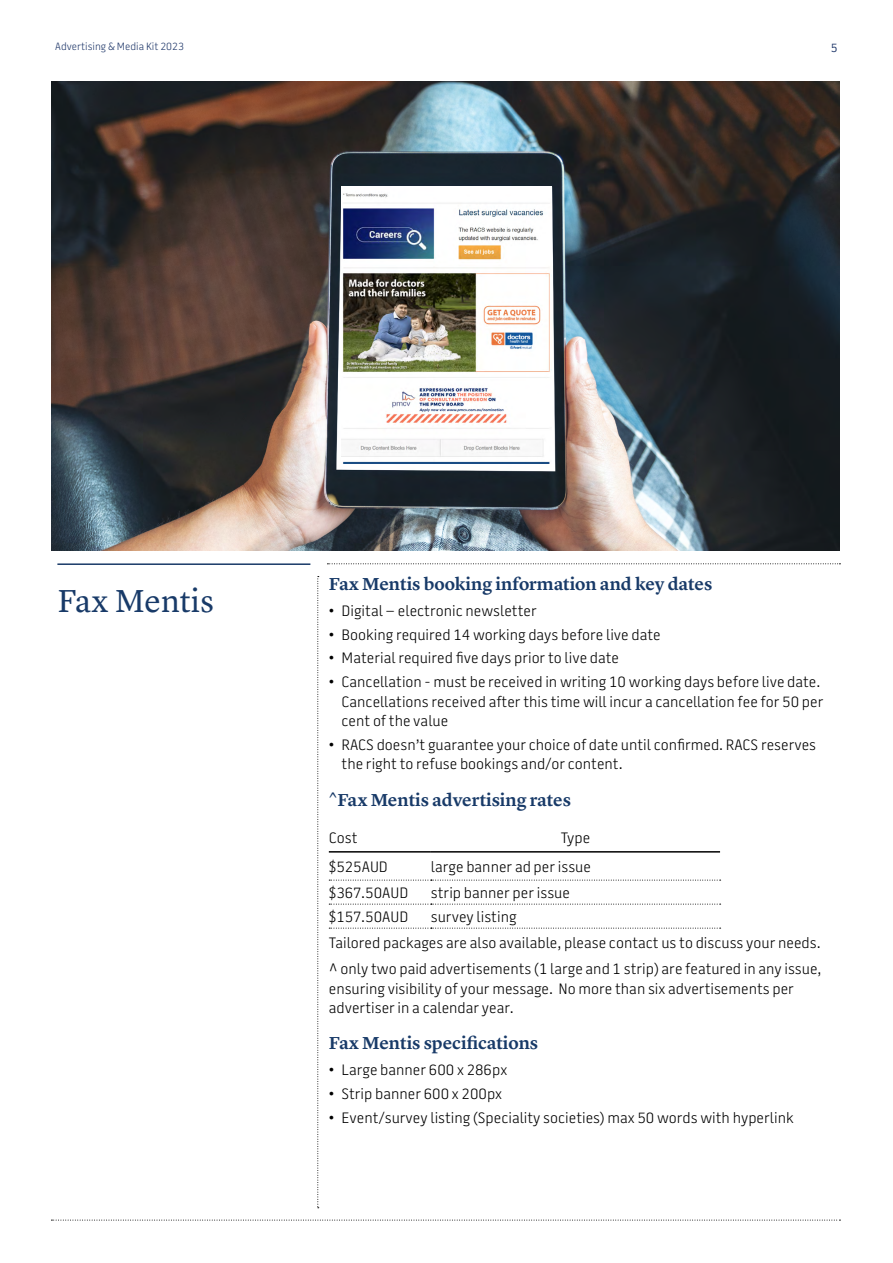
<style>
.page{position:relative;width:893px;height:1263px;background:#fff}
.page>*{position:absolute;margin:0;border:0;box-sizing:border-box;transform-origin:0 0}
.t1{font:33px "Lyon Text";color:#183a68}
.t2{font:600 18px "Lyon Text";color:#183a68}
.t3{font:300 15px/19.5px "Battersea SANS";color:#000}
.t4{font:12px "Battersea SANS";color:#1f3769}
.t5{font:300 10.5px "Battersea SANS";color:#1f3769}
</style>
<div class="page">
<hr style="left:57px;top:563px;width:253px;height:2px;background:#183a68">
<svg style="left:327px;top:563px;width:513px;height:1px"></svg>
<svg style="left:51px;top:1220px;width:789px;height:1px"></svg>
<svg style="left:317px;top:576px;width:2px;height:632px"></svg>
<img style="left:51px;top:81px;width:789px;height:470px">
<img style="left:341px;top:186px;width:210px;height:278px">
<hr style="left:329px;top:851px;width:102px;height:1px;background:#000">
<hr style="left:431px;top:851px;width:289px;height:1px;background:#000">
<svg style="left:329px;top:880px;width:392px;height:1px"></svg>
<svg style="left:329px;top:928px;width:392px;height:1px"></svg>
<svg style="left:329px;top:904px;width:392px;height:1px"></svg>
<p class="t5" style="left:55px;top:40px;width:130px">Advertising &amp; Media Kit 2023</p>
<p class="t4" style="left:831px;top:39px;width:8px">5</p>
<h1 class="t1" style="left:57px;top:576px;width:158px">Fax Mentis</h1>
<p class="t2" style="left:329px;top:570px;width:385px">Fax Mentis booking information and key dates</p>
<p class="t3" style="left:329px;top:601px;width:209px">• Digital – electronic newsletter</p>
<p class="t3" style="left:329px;top:625px;width:333px">• Booking required 14 working days before live date</p>
<p class="t3" style="left:329px;top:649px;width:292px">• Material required five days prior to live date</p>
<p class="t3" style="left:342px;top:672px;width:483px;text-indent:-13px">• Cancellation - must be received in writing 10 working days before live date.<br>Cancellations received after this time will incur a cancellation fee for 50 per cent of the value</p>
<p class="t3" style="left:342px;top:735px;width:476px;text-indent:-13px">• RACS doesn’t guarantee your choice of date until confirmed. RACS reserves the right to refuse bookings and/or content.</p>
<p class="t2" style="left:329px;top:785px;width:244px">^Fax Mentis advertising rates</p>
<p class="t3" style="left:329px;top:829px;width:30px">Cost</p>
<p class="t3" style="left:561px;top:829px;width:31px">Type</p>
<p class="t3" style="left:329px;top:857px;width:61px">$525AUD</p>
<p class="t3" style="left:431px;top:857px;width:162px">large banner ad per issue</p>
<p class="t3" style="left:329px;top:883px;width:81px">$367.50AUD</p>
<p class="t3" style="left:431px;top:883px;width:141px">strip banner per issue</p>
<p class="t3" style="left:329px;top:907px;width:81px">$157.50AUD</p>
<p class="t3" style="left:329px;top:904px;width:494px;line-height:26.2px;text-indent:102px">survey listing<br>Tailored packages are also available, please contact us to discuss your needs. ^ only two paid advertisements (1 large and 1 strip) are featured in any issue,</p>
<p class="t3" style="left:329px;top:979px;width:467px">ensuring visibility of your message. No more than six advertisements per advertiser in a calendar year.</p>
<p class="t2" style="left:329px;top:1029px;width:211px">Fax Mentis specifications</p>
<p class="t3" style="left:329px;top:1060px;width:180px">• Large banner 600 x 286px</p>
<p class="t3" style="left:329px;top:1084px;width:175px">• Strip banner 600 x 200px</p>
<p class="t3" style="left:329px;top:1108px;width:466px">• Event/survey listing (Speciality societies) max 50 words with hyperlink</p>
</div>
